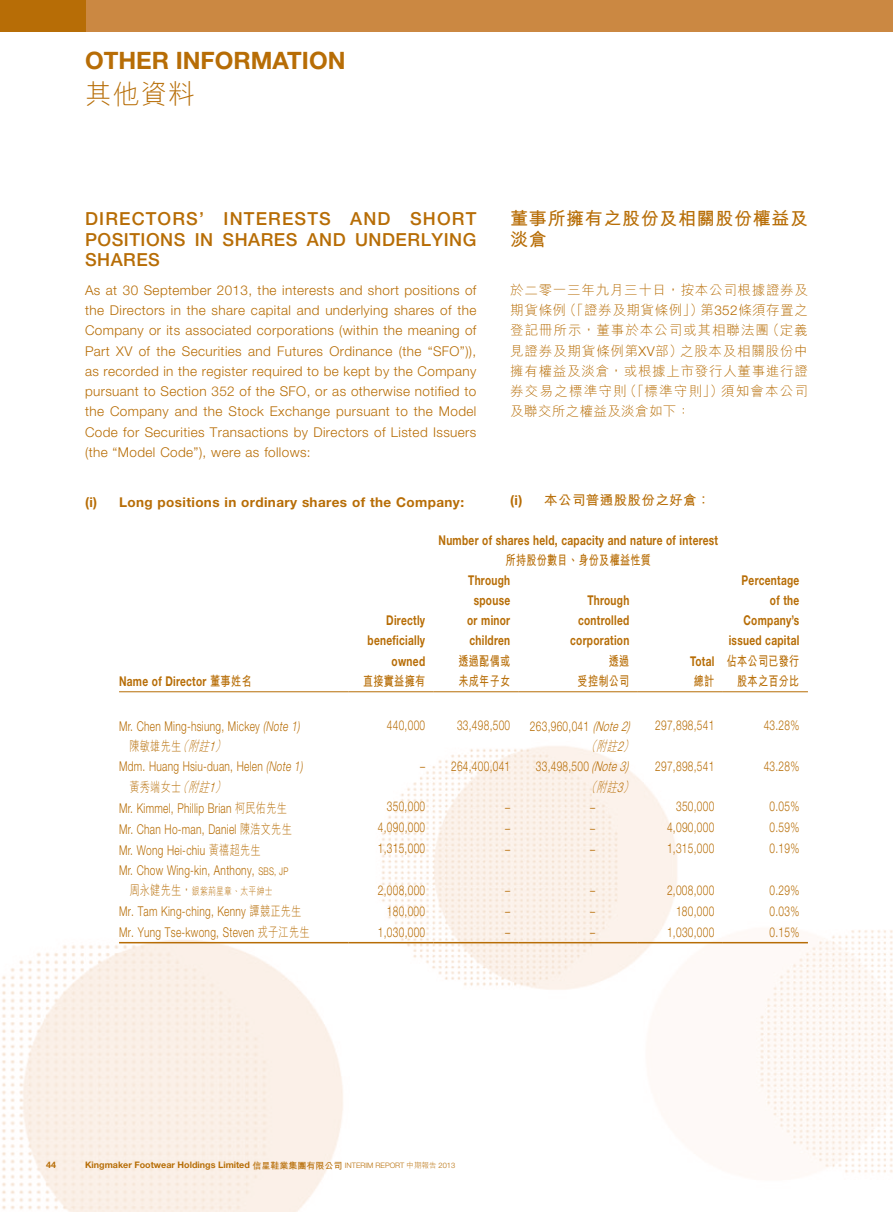
<style>
.page{position:relative;width:893px;height:1212px;background:#fff}
.page>*{position:absolute;margin:0;border:0;box-sizing:border-box;transform-origin:0 0}
.t1{font:300 27px "M Hei HK";color:#b76d06}
.t2{font:700 24px "Helvetica Neue LT Std";color:#b76d06}
.t3{font:500 18px/20.2px "Helvetica Neue LT Std";letter-spacing:.065em;color:#b76d06}
.t4{font:700 18px/20.2px "M Hei HK";letter-spacing:.035em;color:#b76d06}
.t5{font:500 18px "Helvetica Neue LT Std";letter-spacing:.03em;color:#b76d06}
.t6{font:300 13.5px "Helvetica Neue LT Std";letter-spacing:.03em;color:#b76d06;scale:.75 1}
.t7{font:300 13.5px/20.2px "Helvetica Neue LT Std";letter-spacing:.03em;color:#b76d06;text-align:justify}
.t8{font:700 13.5px/20.2px "Helvetica Neue LT Std";letter-spacing:.03em;color:#b76d06;text-align:right;scale:.75 1}
.t9{font:300 13.5px/20.2px "M Hei HK";letter-spacing:.055em;color:#b76d06;text-align:justify}
.t10{font:700 13.5px/20.2px "M Hei HK";letter-spacing:.03em;color:#b76d06;text-align:right;scale:.75 1}
.t11{font:700 13.5px "Helvetica Neue LT Std";letter-spacing:.03em;color:#b76d06}
.t12{font:300 13.5px "M Hei HK";letter-spacing:.055em;color:#b76d06;scale:.75 1}
.t13{font:700 13.5px "M Hei HK";letter-spacing:.03em;color:#b76d06}
.t14{font:italic 300 13.5px "M Hei HK";color:#b76d06;scale:.75 1}
.t15{font:300 10.5px "M Hei HK";letter-spacing:.03em;color:#b76d06;scale:.75 1}
.t16{font:700 9px "Helvetica Neue LT Std";color:#b76d06}
.s1{font-family:"Helvetica Neue LT Std"}
.s2{font-family:"M Hei HK"}
.s3{font-style:italic}
.s4{font-family:"Helvetica Neue LT Std";font-style:italic}
.s5{font-size:10.5px}
.s6{font-size:13.5px}
.s7{font-weight:300;font-size:7.5px}
.s8{font-family:"M Hei HK";font-weight:300;font-size:7.5px}
</style>
<div class="page">
<img style="left:0;top:31px;width:893px;height:1181px">
<div style="left:85px;top:0;width:808px;height:31px;background:#cb8842"></div>
<div style="left:0;top:0;width:85px;height:31px;background:#b76d06"></div>
<hr style="left:119px;top:691px;width:230px;height:1px;background:#b76d06">
<hr style="left:349px;top:691px;width:85px;height:1px;background:#b76d06">
<hr style="left:434px;top:691px;width:85px;height:1px;background:#b76d06">
<hr style="left:519px;top:691px;width:119px;height:1px;background:#b76d06">
<hr style="left:638px;top:691px;width:85px;height:1px;background:#b76d06">
<hr style="left:723px;top:691px;width:85px;height:1px;background:#b76d06">
<hr style="left:119px;top:942px;width:230px;height:1px;background:#b76d06">
<hr style="left:349px;top:942px;width:85px;height:1px;background:#b76d06">
<hr style="left:434px;top:942px;width:85px;height:1px;background:#b76d06">
<hr style="left:519px;top:942px;width:119px;height:1px;background:#b76d06">
<hr style="left:638px;top:942px;width:85px;height:1px;background:#b76d06">
<hr style="left:723px;top:942px;width:85px;height:1px;background:#b76d06">
<h2 class="t2" style="left:85px;top:46px;width:262px">OTHER INFORMATION</h2>
<h1 class="t1" style="left:85px;top:75px;width:112px">其他資料</h1>
<h3 class="t4" style="left:510px;top:207px;width:299px">董事所擁有之股份及相關股份權益及淡倉</h3>
<p class="t9" style="left:510px;top:279px;width:299px">於二零一三年九月三十日，按本公司根據證券及期貨條例（「證券及期貨條例」）第<span class="s1">352</span>條須存置之登記冊所示，董事於本公司或其相聯法團（定義見證券及期貨條例第<span class="s1">XV</span>部）之股本及相關股份中擁有權益及淡倉，或根據上市發行人董事進行證券交易之標準守則（「標準守則」）須知會本公司及聯交所之權益及淡倉如下：</p>
<h3 class="t3" style="left:85px;top:209px;width:393px">DIRECTORS’ INTERESTS AND SHORT<br>POSITIONS IN SHARES and</h3>
<h3 class="t5" style="left:355px;top:229px;width:123px">UNDERLYING</h3>
<h3 class="t5" style="left:85px;top:249px;width:76px">SHARES</h3>
<p class="t7" style="left:85px;top:279px;width:393px">As at 30 September 2013, the interests and short positions of the Directors in the share capital and underlying shares of the Company or its associated corporations (within the meaning of Part XV of the Securities and Futures Ordinance (the “SFO”)), as recorded in the register required to be kept by the Company pursuant to Section 352 of the SFO, or as otherwise notified to the Company and the Stock Exchange pursuant to the Model Code for Securities Transactions by Directors of Listed Issuers (the “Model Code”), were as follows:</p>
<p class="t11" style="left:85px;top:493px;width:381px">(i) Long positions in ordinary shares of the Company:</p>
<p class="t8" style="left:439px;top:529px;width:374px">Number of shares held, capacity and nature of interest</p>
<p class="t10" style="left:506px;top:549px;width:195px">所持股份數目、身份及權益性質</p>
<p class="t13" style="left:510px;top:490px;width:202px"><span class="s1">(i)</span> 本公司普通股股份之好倉：</p>
<p class="t8" style="left:119px;top:671px;width:178px">Name of Director <span class="s2">董事姓名</span></p>
<p class="t8" style="left:368px;top:610px;width:78px">Directly beneficially owned</p>
<p class="t10" style="left:363px;top:670px;width:84px">直接實益擁有</p>
<p class="t8" style="left:467px;top:569px;width:59px;text-align:center">Through spouse or minor children</p>
<p class="t10" style="left:458px;top:649px;width:71px;text-align:left">透過配偶或未成年子女</p>
<p class="t8" style="left:570px;top:590px;width:81px">Through controlled corporation</p>
<p class="t10" style="left:578px;top:649px;width:71px">透過<br>受控制公司</p>
<p class="t8" style="left:690px;top:650px;width:34px">Total</p>
<p class="t10" style="left:694px;top:670px;width:29px">總計</p>
<p class="t8" style="left:729px;top:569px;width:96px">Percentage of the<br>Company’s issued capital</p>
<p class="t10" style="left:727px;top:649px;width:98px">佔本公司已發行股本之百分比</p>
<p class="t6" style="left:119px;top:718px;width:243px">Mr. Chen Ming-hsiung, Mickey <span class="s3">(Note 1)</span></p>
<p class="t12" style="left:119px;top:737px;width:149px">　陳敏雄先生<span class="s3">（附註</span><span class="s4">1</span><span class="s3">）</span></p>
<p class="t6" style="left:387px;top:717px;width:53px">440,000</p>
<p class="t6" style="left:457px;top:717px;width:72px">33,498,500</p>
<p class="t6" style="left:530px;top:718px;width:136px">263,960,041 <span class="s3">(Note2)</span></p>
<p class="t14" style="left:586px;top:737px;width:71px">（附註<span class="s1">2</span>）</p>
<p class="t6" style="left:655px;top:717px;width:80px">297,898,541</p>
<p class="t6" style="left:764px;top:717px;width:49px">43.28%</p>
<p class="t6" style="left:119px;top:758px;width:247px">Mdm. Huang Hsiu-duan, Helen <span class="s3">(Note 1)</span></p>
<p class="t12" style="left:119px;top:777px;width:149px">　黃秀端女士<span class="s3">（附註</span><span class="s4">1</span><span class="s3">）</span></p>
<p class="t6" style="left:420px;top:758px;width:122px">– 264,400,041</p>
<p class="t6" style="left:536px;top:758px;width:126px">33,498,500 <span class="s3">(Note3)</span></p>
<p class="t14" style="left:586px;top:777px;width:71px">（附註<span class="s1">3</span>）</p>
<p class="t6" style="left:655px;top:758px;width:80px">297,898,541</p>
<p class="t6" style="left:764px;top:758px;width:49px">43.28%</p>
<p class="t6" style="left:119px;top:800px;width:225px">Mr. Kimmel, Phillip Brian <span class="s2">柯民佑先生</span></p>
<p class="t6" style="left:387px;top:798px;width:53px">350,000</p>
<p class="t6" style="left:505px;top:799px;width:8px">–</p>
<p class="t6" style="left:590px;top:799px;width:8px">–</p>
<p class="t6" style="left:676px;top:798px;width:53px">350,000</p>
<p class="t6" style="left:770px;top:798px;width:41px">0.05%</p>
<p class="t6" style="left:119px;top:821px;width:232px">Mr. Chan Ho-man, Daniel <span class="s2">陳浩文先生</span></p>
<p class="t6" style="left:378px;top:819px;width:65px">4,090,000</p>
<p class="t6" style="left:505px;top:820px;width:8px">–</p>
<p class="t6" style="left:590px;top:820px;width:8px">–</p>
<p class="t6" style="left:667px;top:819px;width:65px">4,090,000</p>
<p class="t6" style="left:770px;top:819px;width:41px">0.59%</p>
<p class="t6" style="left:119px;top:842px;width:190px">Mr. Wong Hei-chiu <span class="s2">黃禧超先生</span></p>
<p class="t6" style="left:378px;top:840px;width:65px">1,315,000</p>
<p class="t6" style="left:505px;top:841px;width:8px">–</p>
<p class="t6" style="left:590px;top:841px;width:8px">–</p>
<p class="t6" style="left:667px;top:840px;width:65px">1,315,000</p>
<p class="t6" style="left:769px;top:840px;width:41px">0.19%</p>
<p class="t6" style="left:119px;top:862px;width:227px">Mr. Chow Wing-kin, Anthony, <span class="s5">SBS, JP</span></p>
<p class="t15" style="left:119px;top:884px;width:206px"><span class="s6">　周永健先生，</span>銀紫荊星章、太平紳士</p>
<p class="t6" style="left:378px;top:881px;width:65px">2,008,000</p>
<p class="t6" style="left:505px;top:881px;width:8px">–</p>
<p class="t6" style="left:590px;top:881px;width:8px">–</p>
<p class="t6" style="left:667px;top:881px;width:65px">2,008,000</p>
<p class="t6" style="left:769px;top:881px;width:41px">0.29%</p>
<p class="t6" style="left:119px;top:903px;width:245px">Mr. Tam King-ching, Kenny <span class="s2">譚競正先生</span></p>
<p class="t6" style="left:387px;top:902px;width:53px">180,000</p>
<p class="t6" style="left:505px;top:902px;width:8px">–</p>
<p class="t6" style="left:590px;top:902px;width:8px">–</p>
<p class="t6" style="left:676px;top:902px;width:53px">180,000</p>
<p class="t6" style="left:770px;top:902px;width:41px">0.03%</p>
<p class="t6" style="left:119px;top:924px;width:255px">Mr. Yung Tse-kwong, Steven <span class="s2">戎子江先生</span></p>
<p class="t6" style="left:378px;top:923px;width:65px">1,030,000</p>
<p class="t6" style="left:505px;top:923px;width:8px">–</p>
<p class="t6" style="left:590px;top:923px;width:8px">–</p>
<p class="t6" style="left:667px;top:923px;width:65px">1,030,000</p>
<p class="t6" style="left:770px;top:923px;width:41px">0.15%</p>
<p class="t16" style="left:46px;top:1159px;width:12px">44</p>
<p class="t16" style="left:85px;top:1159px;width:372px">Kingmaker Footwear Holdings Limited <span class="s2">信星鞋業集團有限公司</span> <span class="s7">INTERIM REPORT</span> <span class="s8">中期報告</span> <span class="s7">2013</span></p>
</div>
